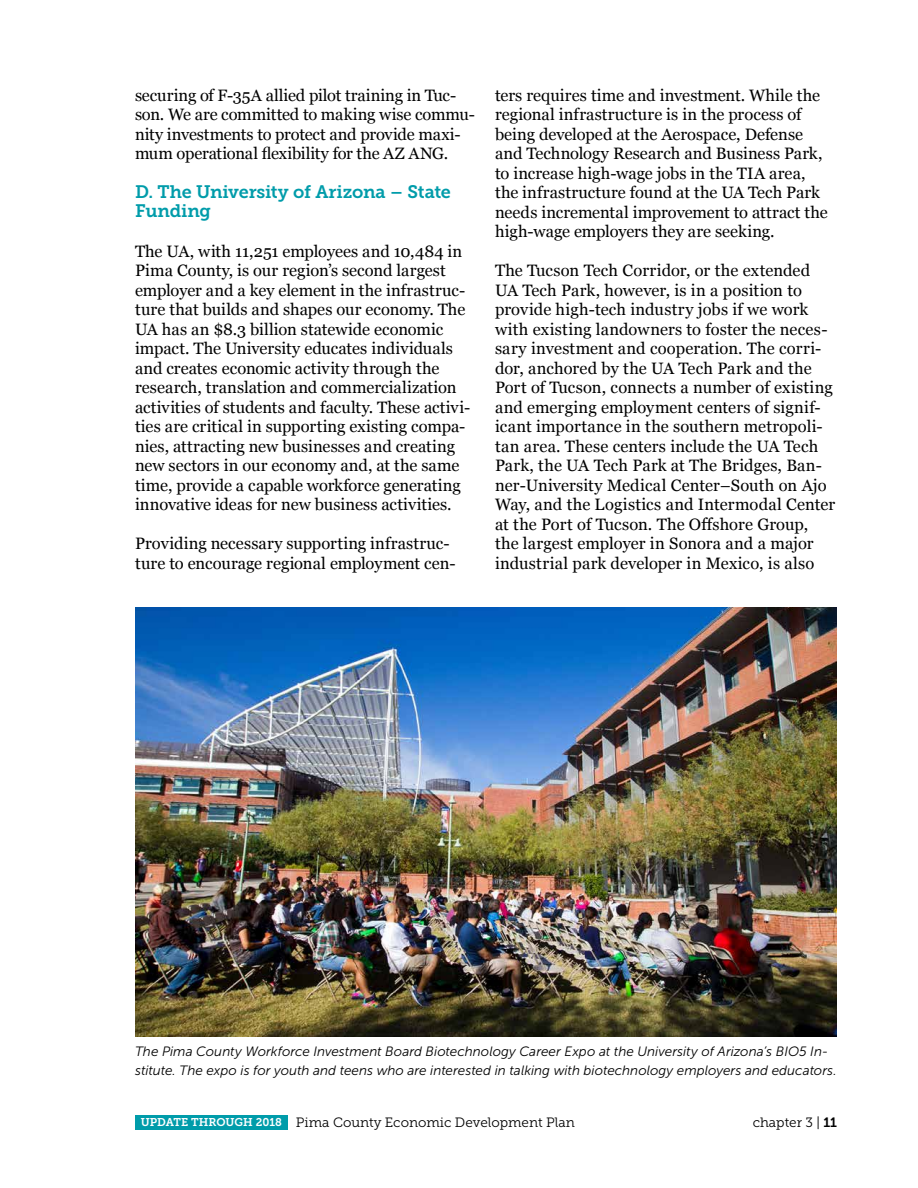
<style>
.page{position:relative;width:918px;height:1188px;background:#fff}
.page>*{position:absolute;margin:0;border:0;box-sizing:border-box;transform-origin:0 0}
.t1{font:18px/19.5px "Museo Slab 700";letter-spacing:-.01em;color:#009caa}
.t2{font:16.5px/19.5px "Georgia";color:#000}
.t3{font:italic 13.5px/19.5px "Museo Sans 300";color:#000}
.t4{font:13.5px "Museo Slab 300";color:#000}
.s1{font-family:"Museo Slab 700";font-size:11.25px;color:#fff}
.s2{font-family:"Museo Slab 700"}
</style>
<div class="page">
<div style="left:135px;top:1115px;width:153px;height:15px;background:#009caa"></div>
<img style="left:135px;top:608px;width:702px;height:428px">
<p class="t2" style="left:135px;top:84px;width:341px">securing of F-35A allied pilot training in Tuc&shy;son. We are committed to making wise commu&shy;nity investments to protect and provide maxi&shy;mum operational flexibility for the AZ ANG.</p>
<p class="t1" style="left:135px;top:182px;width:317px">D. The University of Arizona – State<br>Funding</p>
<p class="t2" style="left:135px;top:240px;width:337px">The UA, with 11,251 employees and 10,484 in Pima County, is our region’s second largest employer and a key element in the infrastruc&shy;ture that builds and shapes our economy. The UA has an $8.3 billion statewide economic impact. The University educates individuals and creates economic activity through the research, translation and commercialization activities of students and faculty. These activi&shy;ties are critical in supporting existing compa&shy;nies, attracting new businesses and creating new sectors in our economy and, at the same time, provide a capable workforce generating innovative ideas for new business activities.</p>
<p class="t2" style="left:135px;top:533px;width:322px">Providing necessary supporting infrastruc&shy;ture to encourage regional employment cen-</p>
<p class="t2" style="left:495px;top:84px;width:334px">ters requires time and investment. While the regional infrastructure is in the process of being developed at the Aerospace, Defense and Technology Research and Business Park, to increase high-wage jobs in the TIA area, the infrastructure found at the UA Tech Park needs incremental improvement to attract the high-wage employers they are seeking.</p>
<p class="t2" style="left:495px;top:260px;width:342px">The Tucson Tech Corridor, or the extended UA Tech Park, however, is in a position to provide high-tech industry jobs if we work with existing landowners to foster the neces&shy;sary investment and cooperation. The corri&shy;dor, anchored by the UA Tech Park and the Port of Tucson, connects a number of existing and emerging employment centers of signif&shy;icant importance in the southern metropoli&shy;tan area. These centers include the UA Tech Park, the UA Tech Park at The Bridges, Ban&shy;ner-University Medical Center–South on Ajo Way, and the Logistics and Intermodal Center at the Port of Tucson. The Offshore Group, the largest employer in Sonora and a major industrial park developer in Mexico, is also</p>
<p class="t3" style="left:135px;top:1042px;width:703px">The Pima County Workforce Investment Board Biotechnology Career Expo at the University of Arizona’s BIO5 In&shy;stitute. The expo is for youth and teens who are interested in talking with biotechnology employers and educators.</p>
<p class="t4" style="left:141px;top:1115px;width:436px"><span class="s1">UPDATE THROUGH 2018</span> Pima County Economic Development Plan</p>
<p class="t4" style="left:753px;top:1115px;width:86px">chapter 3 | <span class="s2">11</span></p>
</div>
